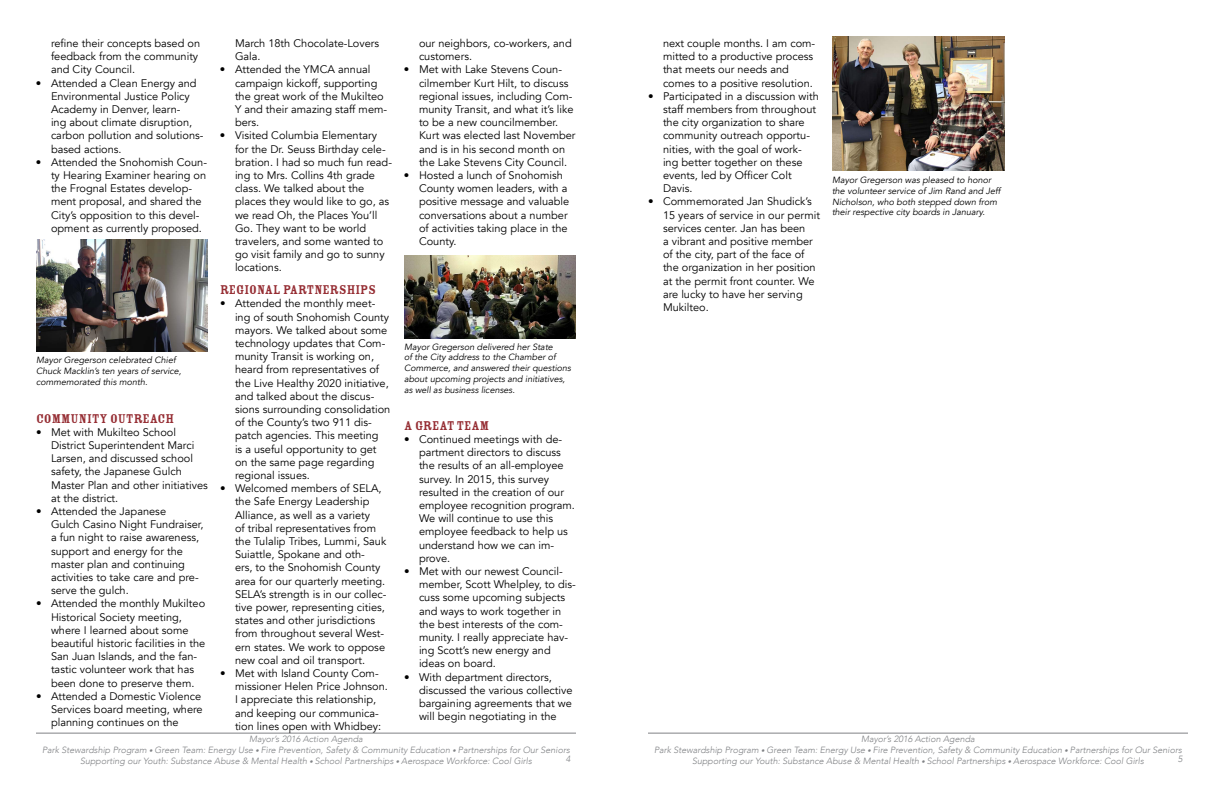
<style>
.page{position:relative;width:1224px;height:792px;background:#fff}
.page>*{position:absolute;margin:0;border:0;box-sizing:border-box;transform-origin:0 0}
.t1{font:14px "Rosewood Std Fill";color:#962e34}
.t2{font:11px/13.2px "Avenir";color:#000}
.t3{font:italic 300 9px/10.8px "Avenir";color:#808285;text-align:center}
.t4{font:italic 9px/10.8px "Avenir";color:#000}
.s1{font-size:7px}
</style>
<div class="page">
<hr style="left:36px;top:733px;width:540px;height:1px;background:#808285">
<hr style="left:648px;top:733px;width:540px;height:1px;background:#808285">
<img style="left:832px;top:36px;width:172px;height:135px">
<img style="left:404px;top:255px;width:172px;height:83px">
<img style="left:36px;top:240px;width:172px;height:112px">
<p class="t2" style="left:51px;top:37px;width:151px">refine their concepts based on feedback from the community and City Council.</p>
<p class="t2" style="left:51px;top:76px;width:154px;text-indent:-15px">• Attended a Clean Energy and<br>Environmental Justice Policy<br>Academy in Denver, learn-<br>ing about climate disruption, carbon pollution and solutions&shy;based actions.</p>
<p class="t2" style="left:51px;top:156px;width:158px;text-indent:-15px">• Attended the Snohomish Coun&shy;ty Hearing Examiner hearing on the Frognal Estates develop&shy;ment proposal, and shared the<br>City’s opposition to this devel&shy;opment as currently proposed.</p>
<p class="t4" style="left:36px;top:355px;width:147px">Mayor Gregerson celebrated Chief<br>Chuck Macklin’s ten years of service, commemorated this month.</p>
<p class="t1" style="left:36px;top:411px;width:140px">COMMUNITY OUTREACH</p>
<p class="t2" style="left:51px;top:426px;width:159px;text-indent:-15px">• Met with Mukilteo School<br>District Superintendent Marci<br>Larsen, and discussed school safety, the Japanese Gulch<br>Master Plan and other initiatives at the district.</p>
<p class="t2" style="left:51px;top:505px;width:154px;text-indent:-15px">• Attended the Japanese<br>Gulch Casino Night Fundraiser, a fun night to raise awareness, support and energy for the master plan and continuing activities to take care and pre&shy;serve the gulch.</p>
<p class="t2" style="left:51px;top:597px;width:156px;text-indent:-15px">• Attended the monthly Mukilteo<br>Historical Society meeting, where I learned about some beautiful historic facilities in the<br>San Juan Islands, and the fan&shy;tastic volunteer work that has been done to preserve them.</p>
<p class="t2" style="left:51px;top:690px;width:153px;text-indent:-15px">• Attended a Domestic Violence<br>Services board meeting, where planning continues on the</p>
<p class="t2" style="left:235px;top:37px;width:146px">March 18th Chocolate-Lovers<br>Gala.</p>
<p class="t2" style="left:235px;top:63px;width:154px;text-indent:-15px">• Attended the YMCA annual campaign kickoff, supporting the great work of the Mukilteo<br>Y and their amazing staff mem&shy;bers.</p>
<p class="t2" style="left:235px;top:129px;width:158px;text-indent:-15px">• Visited Columbia Elementary for the Dr. Seuss Birthday cele&shy;bration. I had so much fun read&shy;ing to Mrs. Collins 4th grade class. We talked about the places they would like to go, as we read Oh, the Places You’ll<br>Go. They want to be world travelers, and some wanted to go visit family and go to sunny locations.</p>
<p class="t1" style="left:220px;top:282px;width:158px">REGIONAL PARTNERSHIPS</p>
<p class="t2" style="left:235px;top:297px;width:157px;text-indent:-15px">• Attended the monthly meet&shy;ing of south Snohomish County mayors. We talked about some technology updates that Com&shy;munity Transit is working on, heard from representatives of the Live Healthy 2020 initiative, and talked about the discus&shy;sions surrounding consolidation of the County’s two 911 dis&shy;patch agencies. This meeting<br>is a useful opportunity to get on the same page regarding regional issues.</p>
<p class="t2" style="left:235px;top:482px;width:153px;text-indent:-15px">• Welcomed members of SELA, the Safe Energy Leadership<br>Alliance, as well as a variety<br>of tribal representatives from the Tulalip Tribes, Lummi, Sauk<br>Suiattle, Spokane and oth-<br>ers, to the Snohomish County area for our quarterly meeting.<br>SELA’s strength is in our collec&shy;tive power, representing cities, states and other jurisdictions from throughout several West&shy;ern states. We work to oppose new coal and oil transport.</p>
<p class="t2" style="left:235px;top:667px;width:154px;text-indent:-15px">• Met with Island County Com&shy;missioner Helen Price Johnson.<br>I appreciate this relationship, and keeping our communica&shy;tion lines open with Whidbey:</p>
<p class="t2" style="left:419px;top:37px;width:154px">our neighbors, co-workers, and customers.</p>
<p class="t2" style="left:419px;top:63px;width:158px;text-indent:-15px">• Met with Lake Stevens Coun&shy;cilmember Kurt Hilt, to discuss regional issues, including Com&shy;munity Transit, and what it’s like to be a new councilmember.<br>Kurt was elected last November and is in his second month on the Lake Stevens City Council.</p>
<p class="t2" style="left:419px;top:169px;width:152px;text-indent:-15px">• Hosted a lunch of Snohomish<br>County women leaders, with a positive message and valuable conversations about a number of activities taking place in the<br>County.</p>
<p class="t4" style="left:404px;top:341px;width:169px">Mayor Gregerson delivered her State<br>of the City address to the Chamber of Commerce, and answered their questions about upcoming projects and initiatives, as well as business licenses.</p>
<p class="t1" style="left:404px;top:418px;width:87px">A GREAT TEAM</p>
<p class="t2" style="left:419px;top:433px;width:158px;text-indent:-15px">• Continued meetings with de&shy;partment directors to discuss the results of an all-employee survey. In 2015, this survey resulted in the creation of our employee recognition program.<br>We will continue to use this employee feedback to help us understand how we can im&shy;prove.</p>
<p class="t2" style="left:419px;top:565px;width:158px;text-indent:-15px">• Met with our newest Council&shy;member, Scott Whelpley, to dis&shy;cuss some upcoming subjects and ways to work together in the best interests of the com&shy;munity. I really appreciate hav&shy;ing Scott’s new energy and ideas on board.</p>
<p class="t2" style="left:419px;top:670px;width:155px;text-indent:-15px">• With department directors, discussed the various collective bargaining agreements that we will begin negotiating in the</p>
<p class="t2" style="left:663px;top:37px;width:154px">next couple months. I am com&shy;mitted to a productive process that meets our needs and comes to a positive resolution.</p>
<p class="t2" style="left:663px;top:90px;width:157px;text-indent:-15px">• Participated in a discussion with staff members from throughout the city organization to share community outreach opportu&shy;nities, with the goal of work&shy;ing better together on these events, led by Officer Colt<br>Davis.</p>
<p class="t2" style="left:663px;top:195px;width:159px;text-indent:-15px">• Commemorated Jan Shudick’s<br>15 years of service in our permit services center. Jan has been<br>a vibrant and positive member of the city, part of the face of the organization in her position at the permit front counter. We are lucky to have her serving<br>Mukilteo.</p>
<p class="t4" style="left:832px;top:175px;width:170px">Mayor Gregerson was pleased to honor the volunteer service of Jim Rand and Jeff Nicholson, who both stepped down from their respective city boards in January.</p>
<p class="t3" style="left:42px;top:734px;width:529px">Mayor’s 2016 Action Agenda<br>Park Stewardship Program <span class="s1">•</span> Green Team: Energy Use <span class="s1">•</span> Fire Prevention, Safety &amp; Community Education <span class="s1">•</span> Partnerships for Our Seniors<br>Supporting our Youth: Substance Abuse &amp; Mental Health <span class="s1">•</span> School Partnerships <span class="s1">•</span> Aerospace Workforce: Cool Girls</p>
<p class="t3" style="left:654px;top:734px;width:529px">Mayor’s 2016 Action Agenda<br>Park Stewardship Program <span class="s1">•</span> Green Team: Energy Use <span class="s1">•</span> Fire Prevention, Safety &amp; Community Education <span class="s1">•</span> Partnerships for Our Seniors<br>Supporting our Youth: Substance Abuse &amp; Mental Health <span class="s1">•</span> School Partnerships <span class="s1">•</span> Aerospace Workforce: Cool Girls</p>
<p class="t3" style="left:566px;top:754px;width:6px">4</p>
<p class="t3" style="left:1178px;top:754px;width:6px">5</p>
</div>
